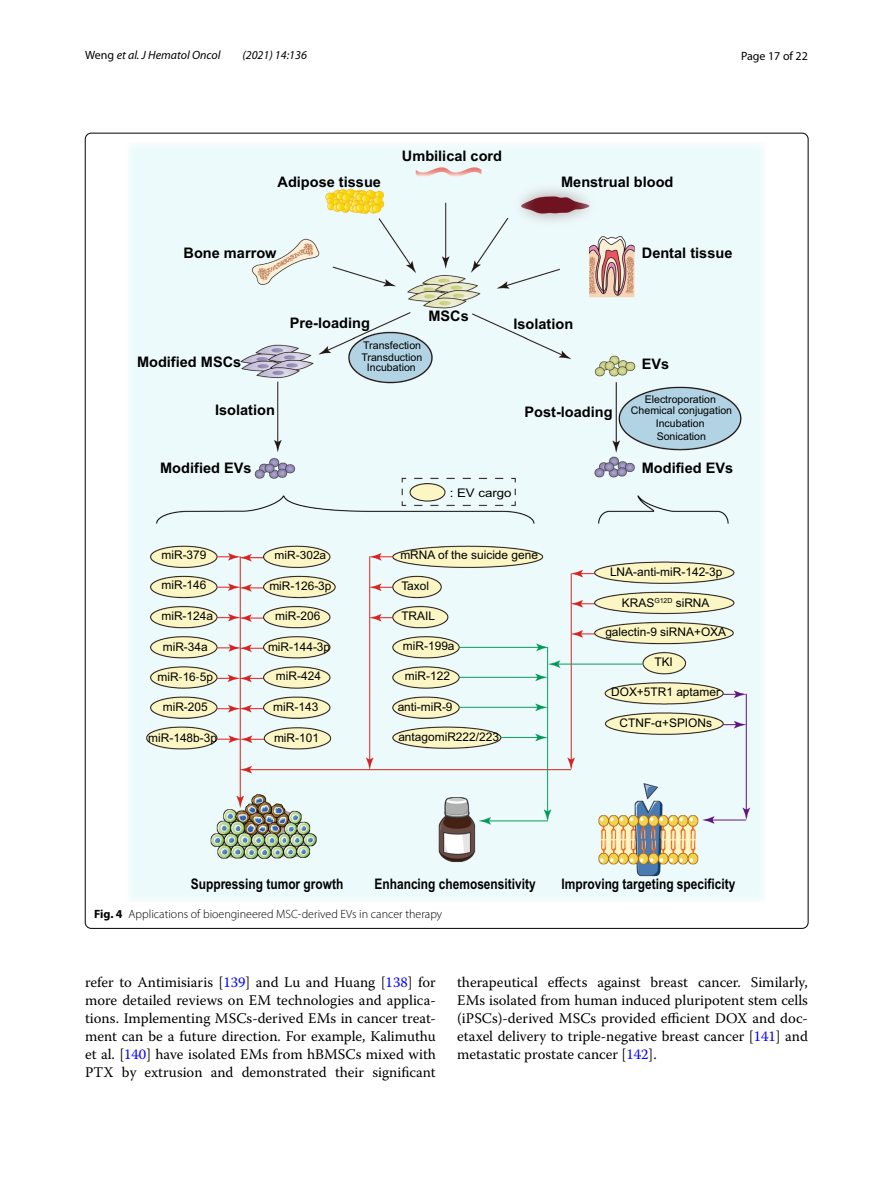
<style>
.page{position:relative;width:893px;height:1187px;background:#fff}
.page>*{position:absolute;margin:0;border:0;box-sizing:border-box;transform-origin:0 0}
.t1{font:14.7px/18px "Warnock Pro";color:#000;text-align:justify}
.t2{font:14.55px "Arial Bold MT4";color:#000}
.t3{font:700 14.55px "Arial Narrow";color:#000}
.t4{font:300 12px "Myriad Pro";color:#000}
.t5{font:italic 12px "Myriad Pro";color:#000}
.t6{font:12px "Myriad Pro";color:#000}
.t7{font:11.85px "Arial MT3";color:#000}
.t8{font:11.85px "Arial MT3";color:#000;scale:1.11 1}
.t9{font:11.4px "Arial MT3";color:#000;scale:1.05 1}
.t10{font:10.65px/10.5px "Arial MT3";color:#000;text-align:center}
.s1{font-style:normal}
.s2{font-family:"Myriad Pro Regular 3"}
.s3{font-weight:700}
.s4{color:#00f}
</style>
<div class="page">
<img style="left:130px;top:145px;width:633px;height:755px">
<p class="t5" style="left:85px;top:48px;width:137px"><span class="s1">Weng</span> et al. J Hematol Oncol</p>
<p class="t5" style="left:242px;top:48px;width:66px">(2021) 14:136</p>
<p class="t6" style="left:741px;top:48px;width:68px">Page 17 of 22</p>
<p class="t2" style="left:277px;top:172px;width:105px">Adipose tissue</p>
<p class="t2" style="left:402px;top:146px;width:102px">Umbilical cord</p>
<p class="t2" style="left:561px;top:172px;width:114px">Menstrual blood</p>
<p class="t2" style="left:184px;top:243px;width:95px">Bone marrow</p>
<p class="t2" style="left:290px;top:313px;width:82px">Pre-loading</p>
<p class="t10" style="left:363px;top:340px;width:59px">Transfection</p>
<p class="t2" style="left:428px;top:306px;width:42px">MSCs</p>
<p class="t2" style="left:513px;top:314px;width:61px">Isolation</p>
<p class="t2" style="left:642px;top:243px;width:92px">Dental tissue</p>
<p class="t10" style="left:361px;top:352px;width:62px">Transduction<br>Incubation</p>
<p class="t2" style="left:137px;top:352px;width:106px">Modified MSCs</p>
<p class="t2" style="left:642px;top:354px;width:29px">EVs</p>
<p class="t2" style="left:215px;top:400px;width:61px">Isolation</p>
<p class="t2" style="left:524px;top:402px;width:90px">Post-loading</p>
<p class="t10" style="left:645px;top:393px;width:73px">Electroporation</p>
<p class="t10" style="left:656px;top:418px;width:50px">Incubation</p>
<p class="t10" style="left:631px;top:405px;width:103px">Chemical conjugation</p>
<p class="t10" style="left:657px;top:431px;width:51px">Sonication</p>
<p class="t2" style="left:160px;top:458px;width:93px">Modified EVs</p>
<p class="t2" style="left:642px;top:458px;width:93px">Modified EVs</p>
<p class="t8" style="left:450px;top:485px;width:57px">: EV cargo</p>
<p class="t7" style="left:161px;top:547px;width:46px">miR-379</p>
<p class="t7" style="left:161px;top:577px;width:46px">miR-146</p>
<p class="t9" style="left:275px;top:547px;width:51px">miR-302a</p>
<p class="t7" style="left:269px;top:578px;width:64px">miR-126-3p</p>
<p class="t7" style="left:400px;top:547px;width:139px">mRNA of the suicide gene</p>
<p class="t7" style="left:401px;top:578px;width:29px">Taxol</p>
<p class="t7" style="left:610px;top:564px;width:114px">LNA-anti-miR-142-3p</p>
<p class="t7" style="left:622px;top:595px;width:89px">KRAS<sup>G12D</sup> siRNA</p>
<p class="t7" style="left:161px;top:607px;width:53px">miR-124a</p>
<p class="t7" style="left:275px;top:607px;width:46px">miR-206</p>
<p class="t7" style="left:401px;top:608px;width:35px">TRAIL</p>
<p class="t7" style="left:605px;top:624px;width:122px">galectin-9 siRNA+OXA</p>
<p class="t7" style="left:163px;top:639px;width:46px">miR-34a</p>
<p class="t7" style="left:158px;top:668px;width:57px">miR<span class="s2">‐</span>16<span class="s2">‐</span>5p</p>
<p class="t7" style="left:163px;top:699px;width:46px">miR-205</p>
<p class="t7" style="left:268px;top:639px;width:64px">miR-144-3p</p>
<p class="t7" style="left:276px;top:668px;width:46px">miR-424</p>
<p class="t7" style="left:273px;top:699px;width:46px">miR-143</p>
<p class="t7" style="left:403px;top:638px;width:53px">miR-199a</p>
<p class="t7" style="left:405px;top:668px;width:46px">miR-122</p>
<p class="t7" style="left:398px;top:699px;width:56px">anti-miR-9</p>
<p class="t7" style="left:654px;top:654px;width:20px">TKI</p>
<p class="t7" style="left:611px;top:684px;width:110px">DOX+5TR1 aptamer</p>
<p class="t7" style="left:619px;top:715px;width:94px">CTNF-α+SPIONs</p>
<p class="t7" style="left:148px;top:729px;width:70px">miR-148b-3p</p>
<p class="t7" style="left:274px;top:729px;width:46px">miR-101</p>
<p class="t7" style="left:398px;top:729px;width:102px">antagomiR222/223</p>
<p class="t3" style="left:191px;top:873px;width:154px">Suppressing tumor growth</p>
<p class="t3" style="left:375px;top:873px;width:163px">Enhancing chemosensitivity</p>
<p class="t3" style="left:562px;top:873px;width:175px">Improving targeting specificity</p>
<p class="t4" style="left:94px;top:907px;width:349px"><span class="s3">Fig. 4</span> Applications of bioengineered MSC-derived EVs in cancer therapy</p>
<p class="t1" style="left:85px;top:972px;width:352px">refer to Antimisiaris [<span class="s4">139</span>] and Lu and Huang [<span class="s4">138</span>] for more detailed reviews on EM technologies and applica&shy;tions. Implementing MSCs-derived EMs in cancer treat&shy;ment can be a future direction. For example, Kalimuthu et al. [<span class="s4">140</span>] have isolated EMs from hBMSCs mixed with PTX by extrusion and demonstrated their significant</p>
<p class="t1" style="left:457px;top:972px;width:352px">therapeutical effects against breast cancer. Similarly, EMs isolated from human induced pluripotent stem cells (iPSCs)-derived MSCs provided efficient DOX and doc&shy;etaxel delivery to triple-negative breast cancer [<span class="s4">141</span>] and metastatic prostate cancer [<span class="s4">142</span>].</p>
</div>
